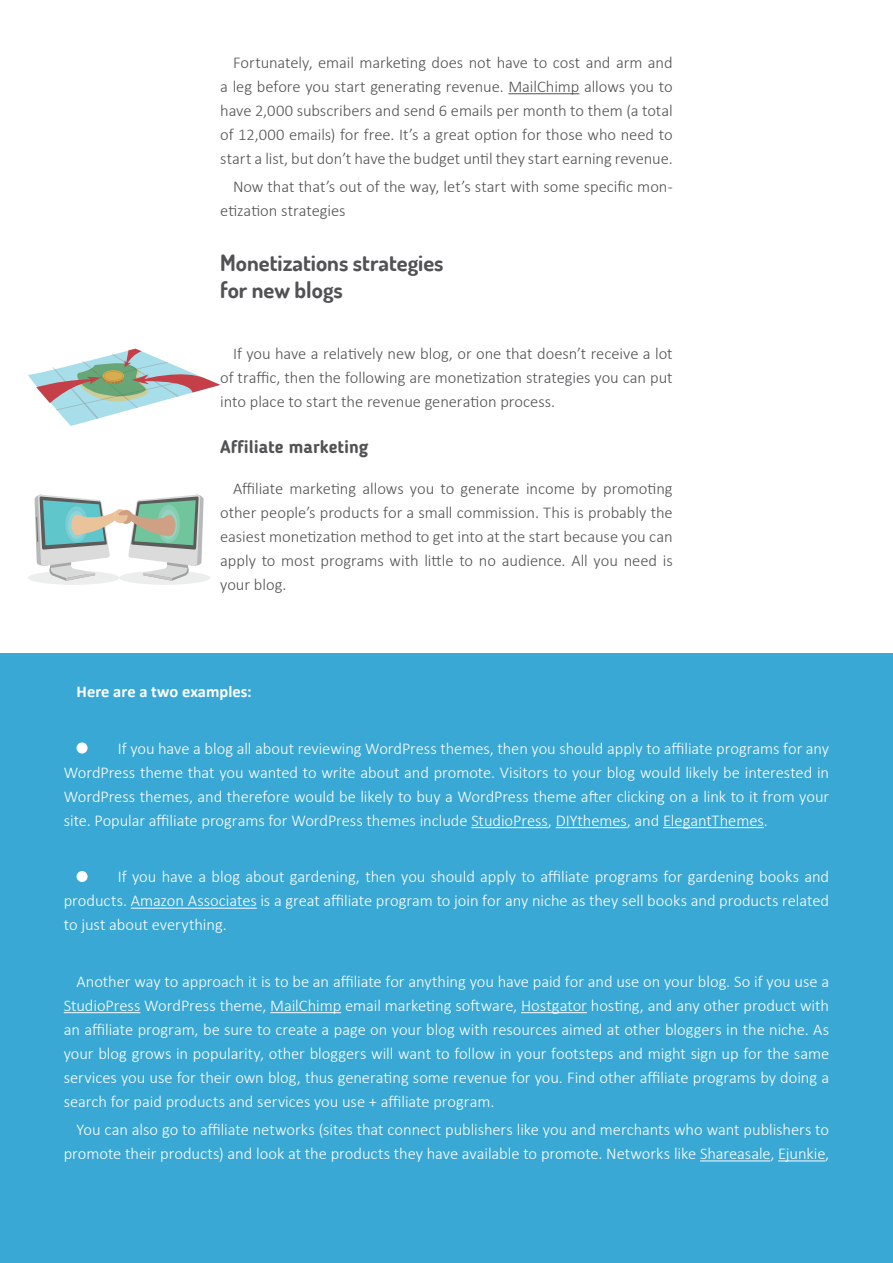
<style>
.page{position:relative;width:893px;height:1263px;background:#fff}
.page>*{position:absolute;margin:0;border:0;box-sizing:border-box;transform-origin:0 0}
.t1{font:700 22.5px/27px "Dosis";color:#515254}
.t2{font:700 18px "Blogger Sans";color:#515254}
.t3{font:300 16.5px/24px "Calibri";letter-spacing:-.005em;color:#fff;text-align:justify}
.t4{font:300 16.5px/24px "Calibri";letter-spacing:-.005em;color:#515254;text-align:justify}
.t5{font:700 16.5px "Calibri";color:#fff}
</style>
<div class="page">
<div style="left:0;top:653px;width:893px;height:610px;background:#39a8d5"></div>
<hr style="left:508px;top:93px;width:71px;height:1px;background:#515254">
<hr style="left:471px;top:827px;width:77px;height:1px;background:#fff">
<hr style="left:556px;top:827px;width:71px;height:1px;background:#fff">
<hr style="left:663px;top:827px;width:101px;height:1px;background:#fff">
<hr style="left:131px;top:908px;width:126px;height:1px;background:#fff">
<hr style="left:64px;top:1012px;width:76px;height:1px;background:#fff">
<hr style="left:270px;top:1012px;width:71px;height:1px;background:#fff">
<hr style="left:521px;top:1012px;width:66px;height:1px;background:#fff">
<hr style="left:700px;top:1160px;width:70px;height:1px;background:#fff">
<hr style="left:778px;top:1160px;width:47px;height:1px;background:#fff">
<div style="left:77px;top:742px;width:11px;height:11px;background:#fff;border-radius:50%"></div>
<div style="left:77px;top:871px;width:11px;height:11px;background:#fff;border-radius:50%"></div>
<svg style="left:28px;top:349px;width:192px;height:77px"></svg>
<div style="left:28px;top:571px;width:91px;height:14px;background:#eceded;border-radius:50%"></div>
<div style="left:119px;top:571px;width:91px;height:14px;background:#eceded;border-radius:50%"></div>
<svg style="left:35px;top:495px;width:169px;height:86px"></svg>
<p class="t4" style="left:220px;top:50px;width:454px;text-indent:13px">Fortunately, email marketing does not have to cost and arm and a leg before you start generating revenue. MailChimp allows you to have 2,000 subscribers and send 6 emails per month to them (a total of 12,000 emails) for free. It’s a great option for those who need to start a list, but don’t have the budget until they start earning revenue.</p>
<p class="t4" style="left:220px;top:174px;width:454px;text-indent:13px">Now that that’s out of the way, let’s start with some specific mon&shy;etization strategies</p>
<h1 class="t1" style="left:220px;top:249px;width:225px">Monetizations strategies for new blogs</h1>
<p class="t4" style="left:220px;top:341px;width:454px;text-indent:13px">If you have a relatively new blog, or one that doesn’t receive a lot of traffic, then the following are monetization strategies you can put into place to start the revenue generation process.</p>
<p class="t2" style="left:220px;top:436px;width:150px">Affiliate marketing</p>
<p class="t4" style="left:220px;top:477px;width:454px;text-indent:13px">Affiliate marketing allows you to generate income by promoting other people’s products for a small commission. This is probably the easiest monetization method to get into at the start because you can apply to most programs with little to no audience. All you need is your blog.</p>
<p class="t5" style="left:77px;top:680px;width:177px">Here are a two examples:</p>
<p class="t3" style="left:64px;top:736px;width:767px;text-indent:54px">If you have a blog all about reviewing WordPress themes, then you should apply to affiliate programs for any WordPress theme that you wanted to write about and promote. Visitors to your blog would likely be interested in WordPress themes, and therefore would be likely to buy a WordPress theme after clicking on a link to it from your site. Popular affiliate programs for WordPress themes include StudioPress, DIYthemes, and ElegantThemes.</p>
<p class="t3" style="left:64px;top:864px;width:767px;text-indent:54px">If you have a blog about gardening, then you should apply to affiliate programs for gardening books and products. Amazon Associates is a great affiliate program to join for any niche as they sell books and products related to just about everything.</p>
<p class="t3" style="left:64px;top:969px;width:767px;text-indent:13px">Another way to approach it is to be an affiliate for anything you have paid for and use on your blog. So if you use a StudioPress WordPress theme, MailChimp email marketing software, Hostgator hosting, and any other product with an affiliate program, be sure to create a page on your blog with resources aimed at other bloggers in the niche. As your blog grows in popularity, other bloggers will want to follow in your footsteps and might sign up for the same services you use for their own blog, thus generating some revenue for you. Find other affiliate programs by doing a search for paid products and services you use + affiliate program.</p>
<p class="t3" style="left:64px;top:1117px;width:767px;text-align:right">You can also go to affiliate networks (sites that connect publishers like you and merchants who want publishers to promote their products) and look at the products they have available to promote. Networks like Shareasale, Ejunkie,</p>
</div>
